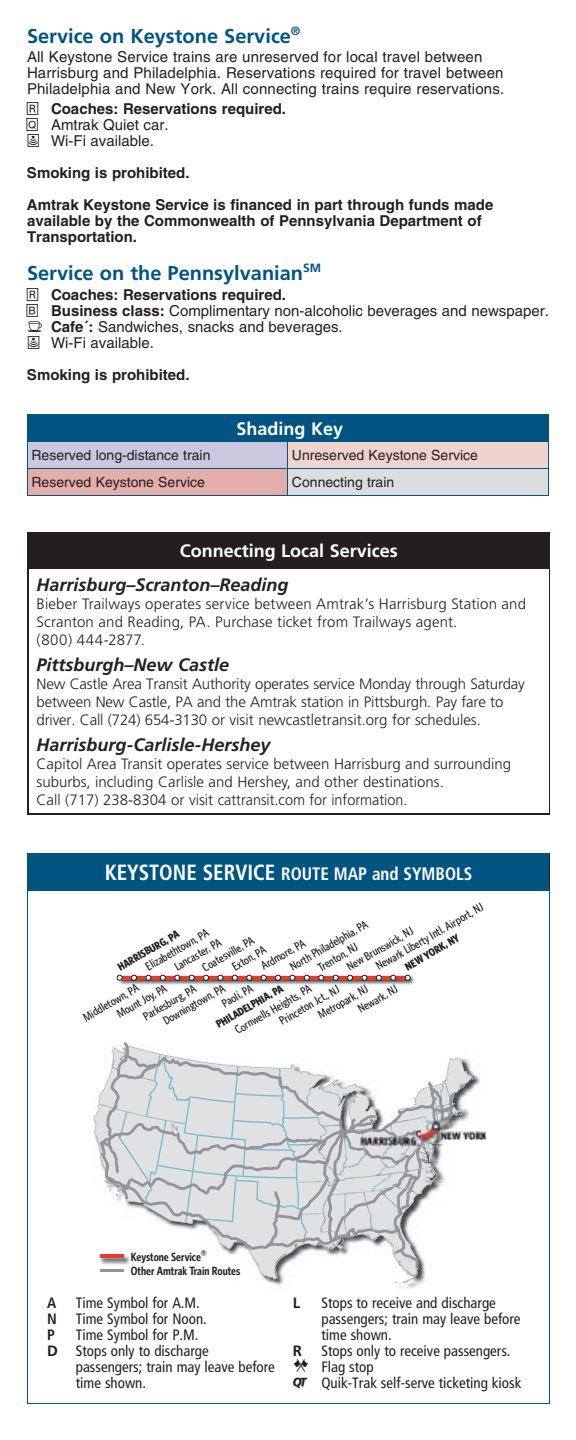
<style>
.page{position:relative;width:576px;height:1440px;background:#fff}
.page>*{position:absolute;margin:0;border:0;box-sizing:border-box;transform-origin:0 0}
.t1{font:700 20px "Frutiger";color:#005481}
.t2{font:italic 700 18px "Frutiger";color:#231f20}
.t3{font:700 condensed 18px "Frutiger";color:#fff;scale:.95 1}
.t4{font:700 18px "Frutiger";color:#fff}
.t5{font:300 15px/18px "Frutiger";color:#231f20}
.t6{font:15px/16px "Helvetica";letter-spacing:.01em;color:#231f20}
.t7{font:condensed 15px/16px "Frutiger";color:#231f20}
.t8{font:700 15px/32px "Helvetica";color:#231f20}
.t9{font:700 condensed 15px "Frutiger";color:#231f20}
.t10{font:700 15px "Frutiger";color:#231f20}
.t11{font:14px "Helvetica";color:#231f20}
.t12{font:500 12px/14.2px "Whitney Condensed";color:#231f20}
.t13{font:600 12px/14px "Whitney Condensed";color:#231f20}
.t14{font:700 11px "Whitney Condensed";color:#231f20}
.s1{font-family:"Amtrak Pi Short Plain"}
.s2{font-weight:700}
.s3{font-size:22px}
.s4{font-size:12.8px}
.s5{font-weight:700;font-stretch:normal}
.s6{font-family:"Amtrak Pi Short Plain";font-stretch:normal}
</style>
<div class="page">
<div style="left:28px;top:854px;width:522px;height:37px;background:#005481"></div>
<hr style="left:27px;top:853px;width:523px;height:1px;background:#005481">
<hr style="left:27px;top:854px;width:1px;height:36px;background:#005481">
<hr style="left:549px;top:854px;width:1px;height:36px;background:#231f20">
<hr style="left:27px;top:890px;width:523px;height:1px;background:#005481">
<hr style="left:27px;top:891px;width:1px;height:512px;background:#005481">
<hr style="left:549px;top:891px;width:1px;height:512px;background:#005481">
<hr style="left:27px;top:1403px;width:523px;height:1px;background:#005481">
<div style="left:28px;top:415px;width:520px;height:27px;background:#005481"></div>
<div style="left:28px;top:442px;width:260px;height:26px;background:#cac7de"></div>
<div style="left:288px;top:442px;width:260px;height:26px;background:#efd3ce"></div>
<div style="left:28px;top:468px;width:260px;height:27px;background:#e3aea9"></div>
<div style="left:288px;top:468px;width:260px;height:27px;background:#dcddde"></div>
<hr style="left:27px;top:414px;width:261px;height:1px;background:#005481">
<hr style="left:288px;top:414px;width:261px;height:1px;background:#005481">
<hr style="left:27px;top:468px;width:261px;height:1px;background:#005481">
<svg style="left:27px;top:415px;width:1px;height:80px"></svg>
<hr style="left:288px;top:468px;width:261px;height:1px;background:#005481">
<svg style="left:548px;top:415px;width:1px;height:80px"></svg>
<hr style="left:27px;top:495px;width:522px;height:1px;background:#005481">
<svg style="left:94px;top:1059px;width:378px;height:97px"></svg>
<svg style="left:100px;top:1042px;width:365px;height:241px"></svg>
<img style="left:100px;top:1253px;width:31px;height:13px">
<hr style="left:100px;top:1254px;width:23px;height:4px;background:#e93a26">
<hr style="left:100px;top:1270px;width:23px;height:2px;background:#939598">
<img style="left:118px;top:974px;width:296px;height:11px">
<hr style="left:120px;top:976px;width:288px;height:4px;background:#e93a26">
<svg style="left:117px;top:975px;width:6px;height:6px"></svg>
<svg style="left:131px;top:975px;width:6px;height:6px"></svg>
<svg style="left:145px;top:975px;width:6px;height:6px"></svg>
<svg style="left:160px;top:975px;width:6px;height:6px"></svg>
<svg style="left:174px;top:975px;width:6px;height:6px"></svg>
<svg style="left:189px;top:975px;width:6px;height:6px"></svg>
<svg style="left:203px;top:975px;width:6px;height:6px"></svg>
<svg style="left:217px;top:975px;width:6px;height:6px"></svg>
<svg style="left:232px;top:975px;width:6px;height:6px"></svg>
<svg style="left:246px;top:975px;width:6px;height:6px"></svg>
<svg style="left:261px;top:975px;width:6px;height:6px"></svg>
<svg style="left:275px;top:975px;width:6px;height:6px"></svg>
<svg style="left:289px;top:975px;width:6px;height:6px"></svg>
<svg style="left:304px;top:975px;width:6px;height:6px"></svg>
<svg style="left:318px;top:975px;width:6px;height:6px"></svg>
<svg style="left:333px;top:975px;width:6px;height:6px"></svg>
<svg style="left:347px;top:975px;width:6px;height:6px"></svg>
<svg style="left:361px;top:975px;width:6px;height:6px"></svg>
<svg style="left:376px;top:975px;width:6px;height:6px"></svg>
<svg style="left:390px;top:975px;width:6px;height:6px"></svg>
<svg style="left:405px;top:975px;width:6px;height:6px"></svg>
<img style="left:99px;top:1075px;width:59px;height:64px">
<img style="left:297px;top:1088px;width:39px;height:150px">
<img style="left:421px;top:1084px;width:44px;height:85px">
<img style="left:158px;top:1118px;width:28px;height:16px">
<img style="left:355px;top:1137px;width:40px;height:94px">
<div style="left:28px;top:532px;width:522px;height:36px;background:#231f20"></div>
<hr style="left:27px;top:532px;width:523px;height:1px;background:#231f20">
<hr style="left:27px;top:533px;width:1px;height:35px;background:#231f20">
<hr style="left:27px;top:568px;width:523px;height:1px;background:#231f20">
<hr style="left:27px;top:569px;width:1px;height:244px;background:#231f20">
<hr style="left:549px;top:569px;width:1px;height:244px;background:#231f20">
<hr style="left:27px;top:813px;width:523px;height:1px;background:#231f20">
<h1 class="t1" style="left:27px;top:28px;width:275px">Service on Keystone Service<sup>®</sup></h1>
<p class="t6" style="left:27px;top:50px;width:479px">All Keystone Service trains are unreserved for local travel between<br>Harrisburg and Philadelphia. Reservations required for travel between<br>Philadelphia and New York. All connecting trains require reservations.</p>
<p class="t6" style="left:27px;top:102px;width:261px"><span class="s1">R</span> <span class="s2">Coaches: Reservations required.<br></span><span class="s1">Q</span> Amtrak Quiet car.<br><span class="s1">å</span> Wi-Fi available.</p>
<p class="t8" style="left:27px;top:158px;width:468px">Smoking is prohibited.<br>Amtrak Keystone Service is financed in part through funds made</p>
<p class="t8" style="left:27px;top:214px;width:456px;line-height:16px">available by the Com mon wealth of Pennsylvania Department of<br>Transportation.</p>
<h1 class="t1" style="left:27px;top:265px;width:296px">Service on the Pennsylvanian<sup>SM</sup></h1>
<p class="t6" style="left:27px;top:288px;width:523px"><span class="s1">R</span> <span class="s2">Coaches: Reservations required.<br></span><span class="s1">B</span> <span class="s2">Business class:</span> Complimentary non-alcoholic beverages and newspaper. <span class="s1">y</span> <span class="s2">Cafe´:</span> Sand wiches, snacks and beverages.<br><span class="s1">å</span> Wi-Fi available.</p>
<p class="t8" style="left:27px;top:360px;width:164px">Smoking is prohibited.</p>
<p class="t4" style="left:236px;top:422px;width:108px">Shading Key</p>
<p class="t11" style="left:32px;top:450px;width:180px">Reserved long-distance train</p>
<p class="t11" style="left:292px;top:450px;width:187px">Unreserved Keystone Service</p>
<p class="t11" style="left:32px;top:477px;width:175px">Reserved Keystone Service</p>
<p class="t11" style="left:292px;top:477px;width:104px">Connecting train</p>
<p class="t4" style="left:180px;top:544px;width:220px">Connecting Local Services</p>
<p class="t2" style="left:37px;top:577px;width:254px">Harrisburg–Scranton–Reading</p>
<p class="t5" style="left:37px;top:596px;width:491px">Bieber Trailways operates service between Amtrak’s Harrisburg Station and<br>Scranton and Reading, PA. Purchase ticket from Trailways agent.<br>(800) 444-2877.</p>
<p class="t2" style="left:37px;top:657px;width:194px">Pittsburgh–New Castle</p>
<p class="t5" style="left:37px;top:676px;width:490px">New Castle Area Transit Authority operates service Monday through Saturday between New Castle, PA and the Amtrak station in Pittsburgh. Pay fare to driver. Call (724) 654-3130 or visit newcastletransit.org for schedules.</p>
<p class="t2" style="left:37px;top:737px;width:236px">Harrisburg-Carlisle-Hershey</p>
<p class="t5" style="left:37px;top:756px;width:476px">Capitol Area Transit operates service between Harrisburg and surrounding suburbs, including Carlisle and Hershey, and other destinations.<br>Call (717) 238-8304 or visit cattransit.com for information.</p>
<p class="t3" style="left:105px;top:867px;width:388px"><span class="s3">KEYSTONE SERVICE</span> ROUTE MAP and SYMBOLS</p>
<p class="t12" style="left:367px;top:950px;width:123px;text-indent:-25px;rotate:-30deg">New Brunswick, NJ<br>Newark Liberty Intl. Airport, NJ</p>
<p class="t12" style="left:280px;top:949px;width:89px;line-height:15px;text-indent:-25px;rotate:-30deg">Ardmore, PA<br>North Philadelphia, PA</p>
<p class="t12" style="left:144px;top:962px;width:72px;rotate:-30deg">Elizabethtown, PA</p>
<p class="t14" style="left:117px;top:964px;width:71px;rotate:-30deg">HARRISBURG, PA</p>
<p class="t14" style="left:404px;top:964px;width:62px;rotate:-30deg">NEW YORK, NY</p>
<p class="t12" style="left:193px;top:950px;width:59px;line-height:14.8px;text-indent:-24px;rotate:-30deg">Lancaster, PA<br>Coatesville, PA</p>
<p class="t12" style="left:141px;top:1012px;width:61px;rotate:-30deg">Parkesburg, PA</p>
<p class="t12" style="left:356px;top:1005px;width:46px;rotate:-30deg">Newark, NJ</p>
<p class="t12" style="left:316px;top:963px;width:46px;rotate:-30deg">Trenton, NJ</p>
<p class="t12" style="left:230px;top:962px;width:39px;rotate:-30deg">Exton, PA</p>
<p class="t12" style="left:81px;top:1013px;width:64px;rotate:-30deg">Middletown, PA</p>
<p class="t12" style="left:115px;top:1010px;width:57px;rotate:-30deg">Mount Joy, PA</p>
<p class="t12" style="left:161px;top:1017px;width:71px;rotate:-30deg">Downingtown, PA</p>
<p class="t12" style="left:220px;top:999px;width:36px;rotate:-30deg">Paoli, PA</p>
<p class="t12" style="left:233px;top:1026px;width:88px;rotate:-30deg">Cornwells Heights, PA</p>
<p class="t14" style="left:215px;top:1022px;width:77px;rotate:-30deg">PHILADELPHIA, PA</p>
<p class="t12" style="left:316px;top:1011px;width:57px;rotate:-30deg">Metropark, NJ</p>
<p class="t12" style="left:277px;top:1017px;width:69px;rotate:-30deg">Princeton Jct., NJ</p>
<p class="t13" style="left:131px;top:1251px;width:111px">Keystone Service<span class="s4">®<br></span>Other Amtrak Train Routes</p>
<p class="t9" style="left:47px;top:1297px;width:11px">A</p>
<p class="t7" style="left:76px;top:1296px;width:126px">Time Symbol for A.M.</p>
<p class="t9" style="left:47px;top:1313px;width:11px">N</p>
<p class="t7" style="left:76px;top:1312px;width:133px">Time Symbol for Noon.</p>
<p class="t9" style="left:47px;top:1329px;width:9px">P</p>
<p class="t7" style="left:76px;top:1328px;width:124px">Time Symbol for P.M.</p>
<p class="t7" style="left:47px;top:1344px;width:163px"><span class="s5">D</span> Stops only to discharge</p>
<p class="t7" style="left:76px;top:1360px;width:201px">passengers; train may leave before</p>
<p class="t7" style="left:76px;top:1376px;width:72px">time shown.</p>
<p class="t10" style="left:293px;top:1297px;width:9px">L</p>
<p class="t7" style="left:321px;top:1296px;width:201px">Stops to receive and discharge passengers; train may leave before time shown.</p>
<p class="t10" style="left:293px;top:1345px;width:11px">R</p>
<p class="t7" style="left:293px;top:1344px;width:219px;text-indent:29px">Stops only to receive passengers. <span class="s6">f</span> Flag stop</p>
<p class="t7" style="left:293px;top:1376px;width:230px"><span class="s6">-</span> Quik-Trak self-serve ticketing kiosk</p>
</div>
